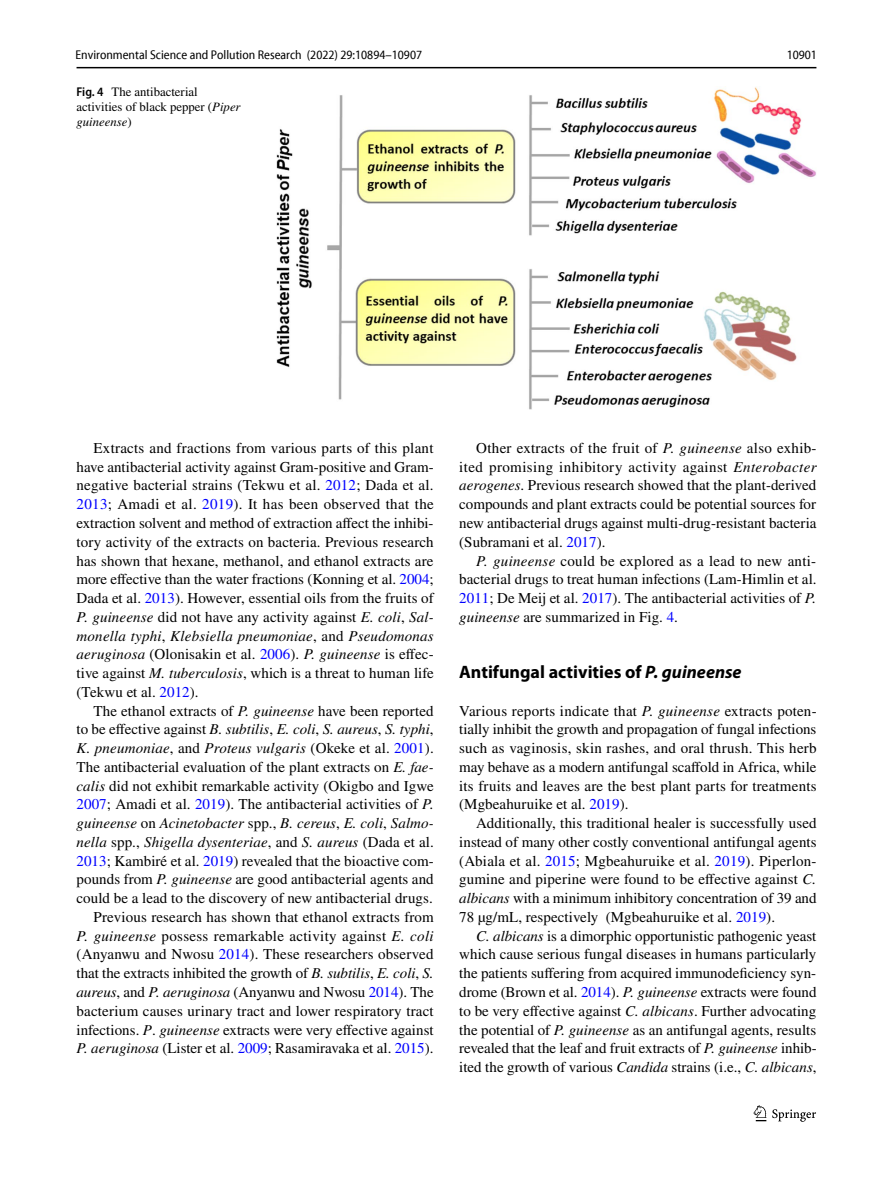
<style>
.page{position:relative;width:893px;height:1187px;background:#fff}
.page>*{position:absolute;margin:0;border:0;box-sizing:border-box;transform-origin:0 0}
.t1{font:700 18px "Myriad Pro";color:#000}
.t2{font:15px/18.8px "STIX";letter-spacing:.005em;color:#000;text-align:justify}
.t3{font:semi-condensed 12.75px "Myriad Pro Unic";color:#000}
.t4{font:12.75px/15px "STIX";color:#000}
.s1{font-family:"Myriad Pro";font-weight:600;font-stretch:semi-condensed}
.s2{font-style:italic}
.s3{color:#00f}
</style>
<div class="page">
<hr style="left:77px;top:67px;width:739px;height:1px;background:#000">
<img style="left:276px;top:87px;width:540px;height:322px">
<svg style="left:753px;top:1105px;width:13px;height:16px"></svg>
<svg style="left:772px;top:1109px;width:44px;height:12px"></svg>
<p class="t3" style="left:76px;top:50px;width:348px">Environmental Science and Pollution Research (2022) 29:10894–10907</p>
<p class="t3" style="left:787px;top:50px;width:32px">10901</p>
<p class="t4" style="left:77px;top:85px;width:166px"><span class="s1">Fig. 4</span> The antibacterial activities of black pepper (<span class="s2">Piper guineense</span>)</p>
<p class="t2" style="left:77px;top:439px;width:359px;text-indent:17px">Extracts and fractions from various parts of this plant have antibacterial activity against Gram-positive and Gram&shy;negative bacterial strains (Tekwu et al. <span class="s3">2012</span>; Dada et al.<br><span class="s3">2013</span>; Amadi et al. <span class="s3">2019</span>). It has been observed that the extraction solvent and method of extraction affect the inhibi&shy;tory activity of the extracts on bacteria. Previous research has shown that hexane, methanol, and ethanol extracts are more effective than the water fractions (Konning et al. <span class="s3">2004</span>; Dada et al. <span class="s3">2013</span>). However, essential oils from the fruits of <span class="s2">P. guineense</span> did not have any activity against <span class="s2">E. coli</span>, <span class="s2">Sal&shy;monella typhi</span>, <span class="s2">Klebsiella pneumoniae</span>, and <span class="s2">Pseudomonas aeruginosa</span> (Olonisakin et al. <span class="s3">2006</span>). <span class="s2">P. guineense</span> is effec&shy;tive against <span class="s2">M. tuberculosis</span>, which is a threat to human life (Tekwu et al. <span class="s3">2012</span>).</p>
<p class="t2" style="left:77px;top:702px;width:359px;text-align:right">The ethanol extracts of <span class="s2">P. guineense</span> have been reported<br>to be effective against <span class="s2">B. subtilis</span>, <span class="s2">E. coli</span>, <span class="s2">S. aureus</span>, <span class="s2">S. typhi</span>, <span class="s2">K. pneumoniae</span>, and <span class="s2">Proteus vulgaris</span> (Okeke et al. <span class="s3">2001</span>).<br>The antibacterial evaluation of the plant extracts on <span class="s2">E. fae&shy;calis</span> did not exhibit remarkable activity (Okigbo and Igwe <span class="s3">2007</span>; Amadi et al. <span class="s3">2019</span>). The antibacterial activities of <span class="s2">P. guineense</span> on <span class="s2">Acinetobacter</span> spp., <span class="s2">B. cereus</span>, <span class="s2">E. coli</span>, <span class="s2">Salmo&shy;nella</span> spp., <span class="s2">Shigella dysenteriae</span>, and <span class="s2">S. aureus</span> (Dada et al.<br><span class="s3">2013</span>; Kambiré et al. <span class="s3">2019</span>) revealed that the bioactive com&shy;pounds from <span class="s2">P. guineense</span> are good antibacterial agents and could be a lead to the discovery of new antibacterial drugs.<br>Previous research has shown that ethanol extracts from<br><span class="s2">P. guineense</span> possess remarkable activity against <span class="s2">E. coli </span>(Anyanwu and Nwosu <span class="s3">2014</span>). These researchers observed that the extracts inhibited the growth of <span class="s2">B. subtilis</span>, <span class="s2">E. coli</span>, <span class="s2">S. aureus</span>, and <span class="s2">P. aeruginosa</span> (Anyanwu and Nwosu <span class="s3">2014</span>). The bacterium causes urinary tract and lower respiratory tract infections. <span class="s2">P</span>. <span class="s2">guineense</span> extracts were very effective against <span class="s2">P. aeruginosa</span> (Lister et al. <span class="s3">2009</span>; Rasamiravaka et al. <span class="s3">2015</span>).</p>
<p class="t2" style="left:459px;top:439px;width:359px;text-indent:17px">Other extracts of the fruit of <span class="s2">P. guineense</span> also exhib&shy;ited promising inhibitory activity against <span class="s2">Enterobacter aerogenes</span>. Previous research showed that the plant-derived compounds and plant extracts could be potential sources for new antibacterial drugs against multi-drug-resistant bacteria (Subramani et al. <span class="s3">2017</span>).</p>
<p class="t2" style="left:459px;top:552px;width:359px;text-indent:17px"><span class="s2">P. guineense</span> could be explored as a lead to new anti&shy;bacterial drugs to treat human infections (Lam-Himlin et al.<br><span class="s3">2011</span>; De Meij et al. <span class="s3">2017</span>). The antibacterial activities of <span class="s2">P. guineense</span> are summarized in Fig. <span class="s3">4</span>.</p>
<p class="t1" style="left:459px;top:660px;width:284px">Antifungal activities of <span class="s2">P. guineense</span></p>
<p class="t2" style="left:459px;top:702px;width:359px">Various reports indicate that <span class="s2">P. guineense</span> extracts poten&shy;tially inhibit the growth and propagation of fungal infections such as vaginosis, skin rashes, and oral thrush. This herb may behave as a modern antifungal scaffold in Africa, while its fruits and leaves are the best plant parts for treatments (Mgbeahuruike et al. <span class="s3">2019</span>).</p>
<p class="t2" style="left:459px;top:814px;width:359px;text-indent:17px">Additionally, this traditional healer is successfully used instead of many other costly conventional antifungal agents (Abiala et al. <span class="s3">2015</span>; Mgbeahuruike et al. <span class="s3">2019</span>). Piperlon&shy;gumine and piperine were found to be effective against <span class="s2">C. albicans</span> with a minimum inhibitory concentration of 39 and 78 µg/mL, respectively (Mgbeahuruike et al. <span class="s3">2019</span>).</p>
<p class="t2" style="left:459px;top:927px;width:359px;text-indent:17px"><span class="s2">C. albicans</span> is a dimorphic opportunistic pathogenic yeast which cause serious fungal diseases in humans particularly the patients suffering from acquired immunodeficiency syn&shy;drome (Brown et al. <span class="s3">2014</span>). <span class="s2">P. guineense</span> extracts were found to be very effective against <span class="s2">C. albicans</span>. Further advocating the potential of <span class="s2">P. guineense</span> as an antifungal agents, results revealed that the leaf and fruit extracts of <span class="s2">P. guineense</span> inhib&shy;ited the growth of various <span class="s2">Candida</span> strains (i.e., <span class="s2">C. albicans</span>,</p>
</div>
